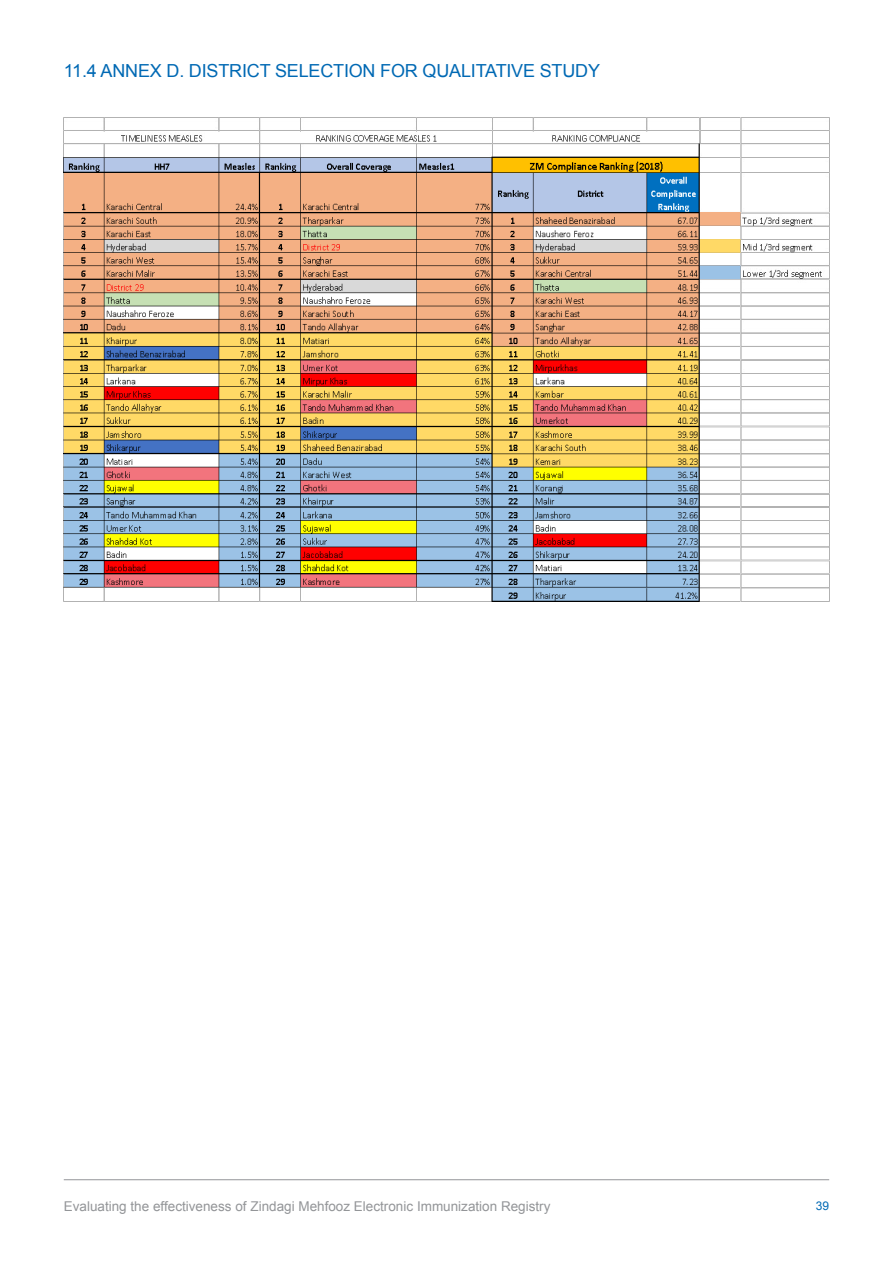
<style>
.page{position:relative;width:893px;height:1263px;background:#fff}
.page>*{position:absolute;margin:0;border:0;box-sizing:border-box;transform-origin:0 0}
.t1{font:18px "Arial";letter-spacing:-.01em;color:#0069b4}
.t2{font:13.5px "Arial";color:#939598}
.t3{font:12px "Arial";color:#0069b4}
</style>
<div class="page">
<hr style="left:64px;top:1179px;width:765px;height:1px;background:#939598">
<img style="left:64px;top:118px;width:765px;height:483px">
<h1 class="t1" style="left:64px;top:59px;width:538px">11.4 ANNEX D. DISTRICT SELECTION FOR QUALITATIVE STUDY</h1>
<p class="t2" style="left:64px;top:1197px;width:488px">Evaluating the effectiveness of Zindagi Mehfooz Electronic Immunization Registry</p>
<p class="t3" style="left:816px;top:1197px;width:15px">39</p>
</div>
